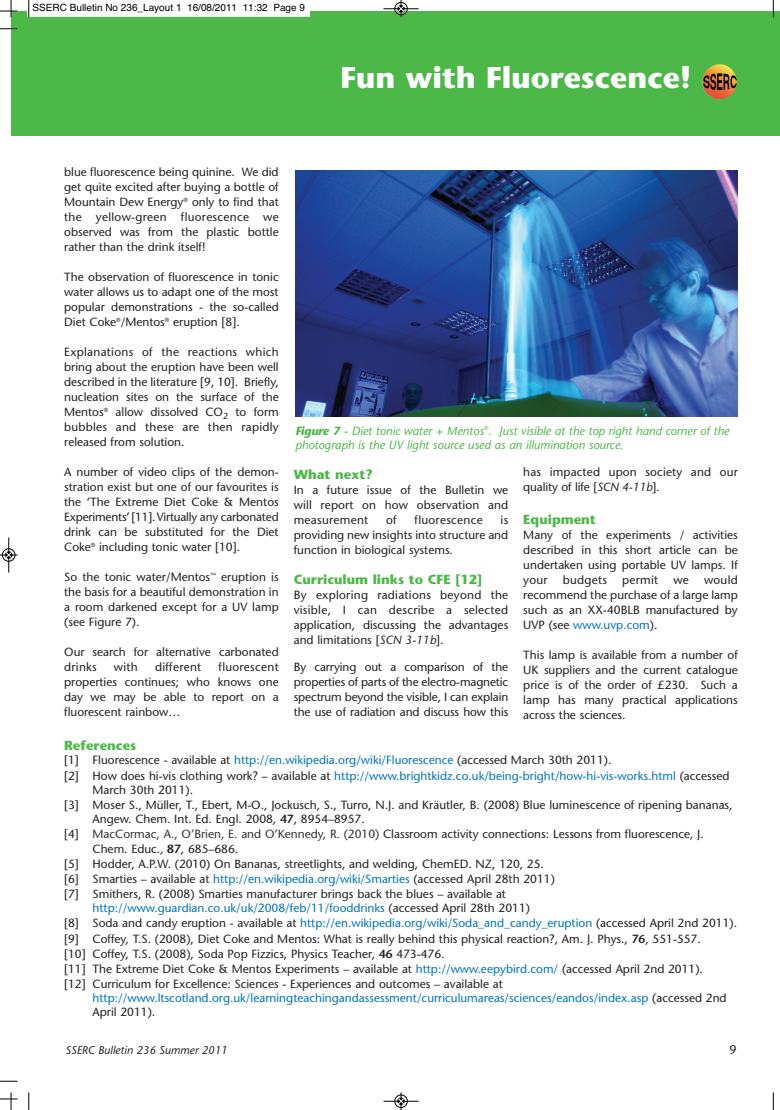
<style>
.page{position:relative;width:780px;height:1110px;background:#fff}
.page>*{position:absolute;margin:0;border:0;box-sizing:border-box;transform-origin:0 0}
.t1{font:700 30px "Stone Sans";color:#fff}
.t2{font:700 13.12px "Stone Sans";color:#4cb848}
.t3{font:12.5px "Stone Sans";color:#231f20}
.t4{font:11.88px/15px "Stone Sans";color:#231f20;text-align:justify}
.t5{font:11.88px "Stone Sans";color:#0075bf}
.t6{font:italic 11.88px/14.2px "Stone Sans";color:#4cb848}
.t7{font:11.88px "Stone Sans";letter-spacing:.025em;color:#231f20}
.t8{font:italic 11.25px "Stone Sans";color:#231f20}
.t9{font:10px "Helvetica";color:#000}
.s1{font-weight:600}
.s2{font-weight:700}
.s3{font-style:italic}
.s4{color:#0075bf}
.s5{color:#231f20}
.s6{color:#333}
</style>
<div class="page">
<div style="left:11px;top:11px;width:769px;height:124px;background:#4cb848"></div>
<img style="left:726px;top:69px;width:10px;height:29px">
<img style="left:295px;top:170px;width:442px;height:246px">
<div style="left:28px;top:0;width:282px;height:16px;background:#fff"></div>
<svg style="left:28px;top:0;width:2px;height:18px"></svg>
<svg style="left:0;top:28px;width:18px;height:2px"></svg>
<svg style="left:772px;top:0;width:2px;height:18px"></svg>
<svg style="left:28px;top:1092px;width:2px;height:18px"></svg>
<svg style="left:0;top:1081px;width:18px;height:1px"></svg>
<svg style="left:772px;top:1092px;width:2px;height:18px"></svg>
<svg style="left:0;top:0;width:18px;height:18px"></svg>
<svg style="left:0;top:1092px;width:18px;height:18px"></svg>
<hr style="left:383px;top:9px;width:35px;height:1px;background:#000">
<div style="left:394px;top:2px;width:13px;height:13px;border:1px solid #000;border-radius:50%"></div>
<svg style="left:398px;top:0;width:6px;height:18px"></svg>
<div style="left:394px;top:1094px;width:13px;height:14px;border:1px solid #fff;border-radius:50%"></div>
<hr style="left:383px;top:1101px;width:35px;height:1px;background:#000">
<div style="left:394px;top:1095px;width:13px;height:13px;border:1px solid #000;border-radius:50%"></div>
<svg style="left:398px;top:1092px;width:6px;height:18px"></svg>
<div style="left:2px;top:548px;width:13px;height:14px;border:1px solid #fff;border-radius:50%"></div>
<hr style="left:9px;top:537px;width:1px;height:35px;background:#000">
<div style="left:2px;top:549px;width:13px;height:12px;border:1px solid #000;border-radius:50%"></div>
<svg style="left:0;top:552px;width:18px;height:6px"></svg>
<p class="t9" style="left:32px;top:4px;width:274px">SSERC Bulletin No 236_Layout 1 16/08/2011 11:32 Page 9</p>
<h1 class="t1" style="left:340px;top:66px;width:352px">Fun with Fluorescence!</h1>
<p class="t4" style="left:64px;top:166px;width:216px">blue fluorescence being quinine. We did get quite excited after buying a bottle of Mountain Dew Energy<sup>®</sup> only to find that the yellow-green fluorescence we observed was from the plastic bottle rather than the drink itself!</p>
<p class="t4" style="left:64px;top:271px;width:216px">The observation of fluorescence in tonic water allows us to adapt one of the most popular demonstrations - the so-called Diet Coke<sup>®</sup>/Mentos<sup>®</sup> eruption [8].</p>
<p class="t4" style="left:64px;top:346px;width:216px">Explanations of the reactions which bring about the eruption have been well described in the literature [9, 10]. Briefly, nucleation sites on the surface of the Mentos<sup>®</sup> allow dissolved CO<sub>2</sub> to form bubbles and these are then rapidly released from solution.</p>
<p class="t4" style="left:64px;top:466px;width:216px">A number of video clips of the demon&shy;stration exist but one of our favourites is the ‘The Extreme Diet Coke &amp; Mentos Experiments<span class="s1">’</span>[11].Virtually any carbonated drink can be substituted for the Diet Coke<sup>®</sup> including tonic water [10].</p>
<p class="t4" style="left:64px;top:571px;width:216px">So the tonic water/Mentos<sup>™</sup> eruption is the basis for a beautiful demonstration in a room darkened except for a UV lamp (see Figure 7).</p>
<p class="t4" style="left:64px;top:646px;width:216px">Our search for alternative carbonated drinks</p>
<p class="t4" style="left:64px;top:661px;width:216px;text-indent:154px">fluorescent properties continues; who knows one day we may be able to report on a fluorescent rainbow…</p>
<p class="t4" style="left:114px;top:661px;width:25px">with</p>
<p class="t7" style="left:155px;top:662px;width:48px">different</p>
<p class="t6" style="left:295px;top:424px;width:435px"><span class="s2">Figure 7 -</span> Diet tonic water + Mentos<sup>®</sup>. Just visible at the top right hand corner of the photograph is the UV light source used as an illumination source.</p>
<p class="t2" style="left:294px;top:469px;width:81px">What next?</p>
<p class="t4" style="left:294px;top:483px;width:216px">In a future issue of the Bulletin we will report on how observation and measurement</p>
<p class="t4" style="left:386px;top:513px;width:12px">of</p>
<p class="t7" style="left:414px;top:515px;width:70px">fluorescence</p>
<p class="t4" style="left:294px;top:513px;width:216px;text-indent:207px">is providing new insights into structure and function in biological systems.</p>
<p class="t2" style="left:294px;top:574px;width:190px">Curriculum links to CFE [12]</p>
<p class="t4" style="left:294px;top:588px;width:216px">By exploring radiations beyond the visible, I can describe a selected application, discussing the advantages and limitations [<span class="s3">SCN 3-11b</span>].</p>
<p class="t4" style="left:294px;top:661px;width:216px">By carrying out a comparison of the properties of parts of the electro-magnetic spectrum beyond the visible, I can explain the use of radiation and discuss how this</p>
<p class="t4" style="left:523px;top:466px;width:216px">has impacted upon society and our quality of life [<span class="s3">SCN 4-11b</span>].</p>
<p class="t2" style="left:523px;top:514px;width:74px">Equipment</p>
<p class="t4" style="left:523px;top:528px;width:216px">Many of the experiments / activities described in this short article can be undertaken using portable UV lamps. If your</p>
<p class="t4" style="left:523px;top:573px;width:216px;text-indent:181px">would recommend the purchase of a large lamp such as an XX-40BLB manufactured by UVP (see <span class="s4">www.uvp.com</span>).</p>
<p class="t4" style="left:523px;top:648px;width:216px">This lamp is available from a number of UK suppliers and the current catalogue price is of the order of £230. Such a lamp has many practical applications across the sciences.</p>
<p class="t7" style="left:562px;top:575px;width:46px">budgets</p>
<p class="t4" style="left:622px;top:573px;width:38px">permit</p>
<p class="t4" style="left:673px;top:573px;width:17px">we</p>
<p class="t2" style="left:64px;top:740px;width:74px">References</p>
<p class="t4" style="left:64px;top:754px;width:548px">[1] Fluorescence - available at <span class="s4">http://en.wikipedia.org/wiki/Fluorescence</span> (accessed March 30th 2011).</p>
<p class="t5" style="left:64px;top:771px;width:666px"><span class="s5">[2] How does hi-vis clothing work? – available at</span> http://www.brightkidz.co.uk/being-bright/how-hi-vis-works.html <span class="s5">(accessed</span></p>
<p class="t4" style="left:93px;top:783px;width:102px">March 30th 2011).</p>
<p class="t4" style="left:64px;top:799px;width:670px">[3] Moser S., Müller, T., Ebert, M-O., Jockusch, S., Turro, N.J. and Kräutler, B. (2008) Blue luminescence of ripening bananas,</p>
<p class="t4" style="left:93px;top:813px;width:274px">Angew. Chem. Int. Ed. Engl. 2008, <span class="s1">47</span>, 8954–8957.</p>
<p class="t4" style="left:64px;top:828px;width:641px">[4] <span class="s6">MacCormac, A., O’Brien, E. and O’Kennedy, R. (2010)</span> Classroom activity connections: Lessons from fluorescence<span class="s6">,</span> J.</p>
<p class="t4" style="left:93px;top:842px;width:147px">Chem. Educ.<span class="s3">,</span> <span class="s1">87</span>, 685–686.</p>
<p class="t4" style="left:64px;top:857px;width:481px">[5] Hodder, A.P.W. (2010) On Bananas, streetlights, and welding, ChemED. NZ, 120, 25.</p>
<p class="t4" style="left:64px;top:872px;width:492px">[6] Smarties – available at <span class="s4">http://en.wikipedia.org/wiki/Smarties</span> (accessed April 28th 2011)</p>
<p class="t4" style="left:64px;top:888px;width:443px">[7] Smithers, R. (2008) Smarties manufacturer brings back the blues – available at</p>
<p class="t5" style="left:93px;top:903px;width:439px">http://www.guardian.co.uk/uk/2008/feb/11/fooddrinks <span class="s5">(accessed April 28th 2011)</span></p>
<p class="t4" style="left:64px;top:917px;width:674px">[8] Soda and candy eruption - available at <span class="s4">http://en.wikipedia.org/wiki/Soda_and_candy_eruption</span> (accessed April 2nd 2011).</p>
<p class="t4" style="left:64px;top:932px;width:638px">[9] Coffey, T.S. (2008), Diet Coke and Mentos: What is really behind this physical reaction?, Am. J. Phys., <span class="s1">76</span>, 551-557.</p>
<p class="t4" style="left:64px;top:947px;width:382px">[10] Coffey, T.S. (2008), Soda Pop Fizzics, Physics Teacher, <span class="s1">46</span> 473-476.</p>
<p class="t4" style="left:64px;top:962px;width:640px">[11] The Extreme Diet Coke &amp; Mentos Experiments – available at <span class="s4">http://www.eepybird.com/</span> (accessed April 2nd 2011).</p>
<p class="t4" style="left:64px;top:977px;width:440px">[12] Curriculum for Excellence: Sciences - Experiences and outcomes – available at</p>
<p class="t5" style="left:93px;top:993px;width:635px">http://www.ltscotland.org.uk/learningteachingandassessment/curriculumareas/sciences/eandos/index.asp <span class="s5">(accessed 2nd</span></p>
<p class="t4" style="left:93px;top:1006px;width:64px">April 2011).</p>
<p class="t8" style="left:65px;top:1046px;width:164px">SSERC Bulletin 236 Summer 2011</p>
<p class="t3" style="left:729px;top:1045px;width:9px">9</p>
</div>
